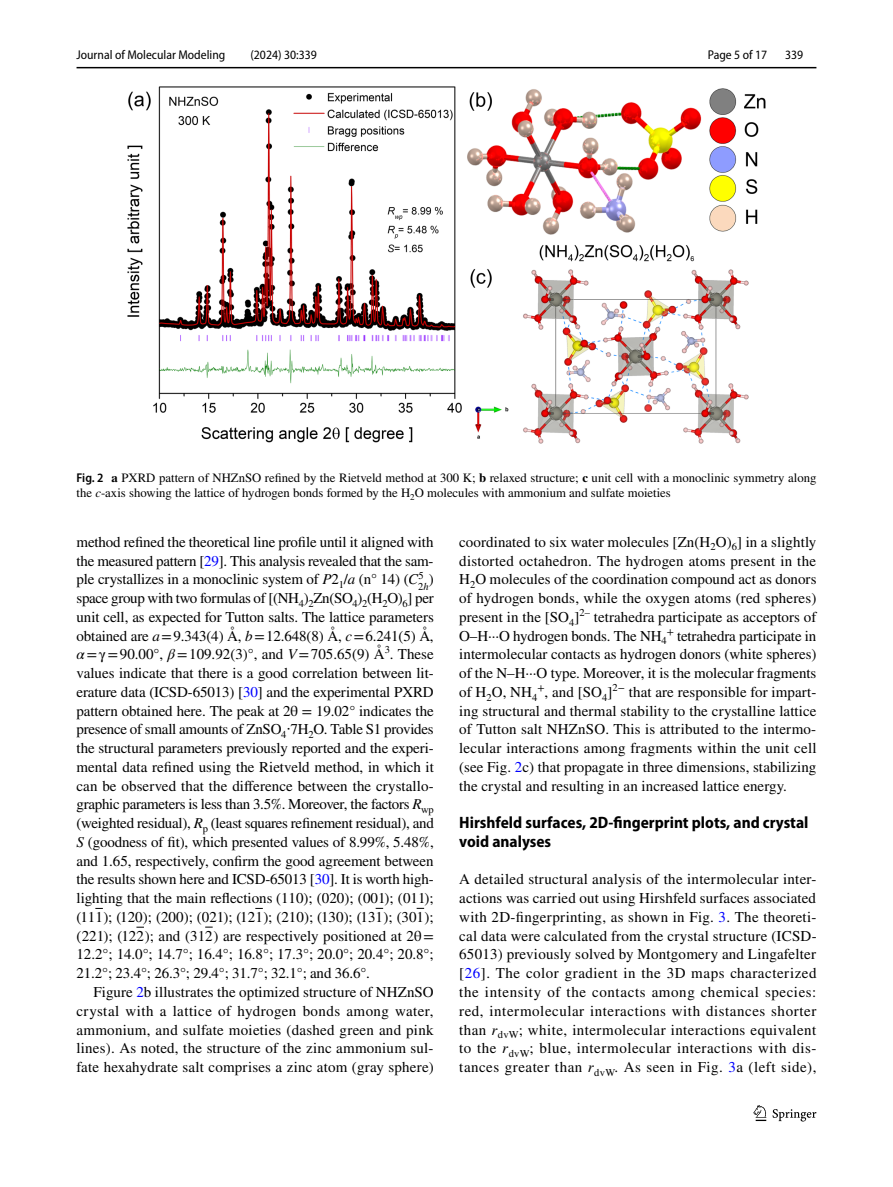
<style>
.page{position:relative;width:893px;height:1187px;background:#fff}
.page>*{position:absolute;margin:0;border:0;box-sizing:border-box;transform-origin:0 0}
.t1{font:700 semi-condensed 16.5px/18.8px "Myriad Pro";color:#000}
.t2{font:15px/18.8px "STIX";letter-spacing:.005em;color:#000;text-align:justify}
.t3{font:12.75px/15px "STIX";color:#000}
.t4{font:semi-condensed 12.75px "Myriad Pro";color:#000}
.t5{font:10.5px "STIX General Regular 15";color:#000}
.s1{font-family:"Myriad Pro";font-weight:600;font-stretch:semi-condensed}
.s2{font-weight:700}
.s3{font-style:italic}
.s4{color:#00f}
.s5{font-family:"STIX General Italic 2"}
.s6{font-family:"Code 2000"}
.s7{font-family:"STIX Math Regular 3"}
.s8{font-family:"STIX General Regular 16"}
.s9{font-family:"STIX General Regular 17"}
.s10{font-family:"STIX General Regular 18"}
.s11{font-family:"STIX General Regular 19"}
.s12{font-family:"STIX General Regular 3"}
.s13{font-family:"STIX General Regular 4"}
.s14{font-family:"STIX General Regular 5"}
.s15{font-family:"STIX General Regular 6"}
.s16{font-family:"STIX General Regular 7"}
.s17{font-family:"STIX General Regular 8"}
.s18{font-family:"STIX General Regular 9"}
.s19{font-family:"STIX General Regular 10"}
.s20{font-family:"STIX General Regular 11"}
.s21{font-family:"STIX General Regular 12"}
.s22{font-family:"STIX General Regular 13"}
.s23{font-family:"STIX General Regular 14"}
</style>
<div class="page">
<hr style="left:77px;top:67px;width:739px;height:1px;background:#000">
<svg style="left:753px;top:1105px;width:13px;height:15px"></svg>
<svg style="left:773px;top:1109px;width:43px;height:12px"></svg>
<img style="left:128px;top:87px;width:638px;height:356px">
<p class="t4" style="left:77px;top:48px;width:150px">Journal of Molecular Modeling</p>
<p class="t4" style="left:250px;top:48px;width:68px">(2024) 30:339</p>
<p class="t4" style="left:708px;top:48px;width:61px">Page 5 of 17</p>
<p class="t4" style="left:785px;top:48px;width:20px">339</p>
<p class="t3" style="left:77px;top:471px;width:741px"><span class="s1">Fig. 2</span> <span class="s2">a</span> PXRD pattern of NHZnSO refined by the Rietveld method at 300 K; <span class="s2">b</span> relaxed structure; <span class="s2">c</span> unit cell with a monoclinic symmetry along the <span class="s3">c</span>-axis showing the lattice of hydrogen bonds formed by the H<sub>2</sub>O molecules with ammonium and sulfate moieties</p>
<p class="t2" style="left:77px;top:533px;width:358px">method refined the theoretical line profile until it aligned with the measured pattern [<span class="s4">29</span>]. This analysis revealed that the sam&shy;ple crystallizes in a monoclinic system of <span class="s3">P</span>2<sub>1</sub>/<span class="s3">a</span> (n° 14) (<span class="s5">C</span><sup>5</sup></p>
<p class="t5" style="left:418px;top:580px;width:17px">2<span class="s5">h</span><sup>)</sup></p>
<p class="t2" style="left:77px;top:589px;width:359px">space group with two formulas of [(NH<sub>4</sub>)<sub>2</sub>Zn(SO<sub>4</sub>)<sub>2</sub>(H<sub>2</sub>O)<sub>6</sub>] per unit cell, as expected for Tutton salts. The lattice parameters obtained are <span class="s3">a</span>=9.343(4) Å, <span class="s3">b</span>=12.648(8) Å, <span class="s3">c</span>=6.241(5) Å, <span class="s3">α</span>=γ=90.00°, <span class="s3">β</span>=109.92(3)°, and <span class="s3">V</span>=705.65(9) Å<sup>3</sup>. These values indicate that there is a good correlation between lit&shy;erature data (ICSD-65013) [<span class="s4">30</span>] and the experimental PXRD pattern obtained here. The peak at 2θ = 19.02° indicates the presence of small amounts of ZnSO<sub>4</sub><span class="s6">⋅</span>7H<sub>2</sub>O. Table S1 provides the structural parameters previously reported and the experi&shy;mental data refined using the Rietveld method, in which it can be observed that the difference between the crystallo&shy;graphic parameters is less than 3.5%. Moreover, the factors <span class="s3">R</span><sub>wp </sub>(weighted residual), <span class="s3">R</span><sub>p</sub> (least squares refinement residual), and <span class="s3">S</span> (goodness of fit), which presented values of 8.99%, 5.48%, and 1.65, respectively, confirm the good agreement between the results shown here and ICSD-65013 [<span class="s4">30</span>]. It is worth high&shy;lighting that the main reflections <span class="s7">(</span><span class="s8">110</span><span class="s7">)</span>; (<span class="s9">020</span>); (<span class="s10">001</span>); (<span class="s11">011</span>); (<span class="s12">111</span>); (<span class="s13">120</span>); (<span class="s14">200</span>); (<span class="s15">021</span>); (<span class="s16">121</span>); (<span class="s17">210</span>); (<span class="s18">130</span>); (<span class="s19">131</span>); (<span class="s20">301</span>); (<span class="s21">221</span>); (<span class="s22">122</span>); and (<span class="s23">312</span>) are respectively positioned at 2θ= 12.2°; 14.0°; 14.7°; 16.4°; 16.8°; 17.3°; 20.0°; 20.4°; 20.8°; 21.2°; 23.4°; 26.3°; 29.4°; 31.7°; 32.1°; and 36.6°.</p>
<p class="t2" style="left:77px;top:983px;width:359px;text-indent:17px">Figure <span class="s4">2</span>b illustrates the optimized structure of NHZnSO crystal with a lattice of hydrogen bonds among water, ammonium, and sulfate moieties (dashed green and pink lines). As noted, the structure of the zinc ammonium sul&shy;fate hexahydrate salt comprises a zinc atom (gray sphere)</p>
<p class="t2" style="left:459px;top:533px;width:359px">coordinated to six water molecules [Zn(H<sub>2</sub>O)<sub>6</sub>] in a slightly distorted octahedron. The hydrogen atoms present in the H<sub>2</sub>O molecules of the coordination compound act as donors of hydrogen bonds, while the oxygen atoms (red spheres) present in the [SO<sub>4</sub>]<sup>2–</sup> tetrahedra participate as acceptors of O–H···O hydrogen bonds. The NH<sub>4</sub><sup>+</sup> tetrahedra participate in intermolecular contacts as hydrogen donors (white spheres) of the N–H···O type. Moreover, it is the molecular fragments of H<sub>2</sub>O, NH<sub>4</sub><sup>+</sup>, and [SO<sub>4</sub>]<sup>2−</sup> that are responsible for impart&shy;ing structural and thermal stability to the crystalline lattice of Tutton salt NHZnSO. This is attributed to the intermo&shy;lecular interactions among fragments within the unit cell (see Fig. <span class="s4">2</span>c) that propagate in three dimensions, stabilizing the crystal and resulting in an increased lattice energy.</p>
<p class="t1" style="left:459px;top:813px;width:351px">Hirshfeld surfaces, 2D‑fingerprint plots, and crystal void analyses</p>
<p class="t2" style="left:459px;top:871px;width:359px">A detailed structural analysis of the intermolecular inter&shy;actions was carried out using Hirshfeld surfaces associated with 2D-fingerprinting, as shown in Fig. <span class="s4">3</span>. The theoreti&shy;cal data were calculated from the crystal structure (ICSD-65013) previously solved by Montgomery and Lingafelter [<span class="s4">26</span>]. The color gradient in the 3D maps characterized the intensity of the contacts among chemical species: red, intermolecular interactions with distances shorter than <span class="s3">r</span><sub>dvW</sub>; white, intermolecular interactions equivalent to the <span class="s3">r</span><sub>dvW</sub>; blue, intermolecular interactions with dis&shy;tances greater than <span class="s3">r</span><sub>dvW</sub>. As seen in Fig. <span class="s4">3</span>a (left side),</p>
</div>
